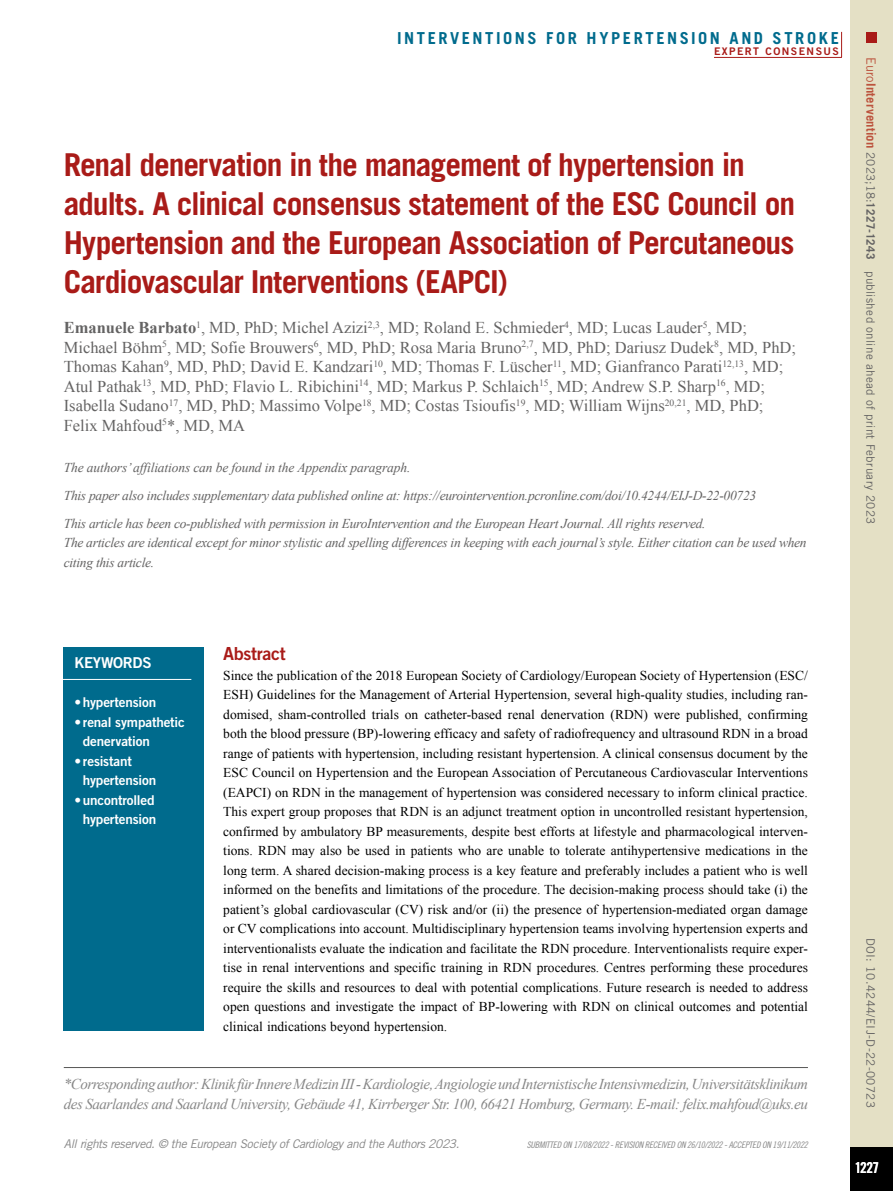
<style>
.page{position:relative;width:893px;height:1191px;background:#fff}
.page>*{position:absolute;margin:0;border:0;box-sizing:border-box;transform-origin:0 0}
.t1{font:700 31.5px/39px "Trade Gothic LT Std";letter-spacing:-.035em;color:#a91b18}
.t2{font:18px "Trade Gothic LT Std Bd 2";letter-spacing:-.02em;color:#a91b18}
.t3{font:16.5px/19.5px "Times New Roman";color:#646363}
.t4{font:700 16.5px "Trade Gothic LT Std";letter-spacing:.155em;color:#006b8d}
.t5{font:italic 15px/19.5px "Times New Roman";letter-spacing:-.03em;color:#878787}
.t6{font:15px "Trade Gothic LT Std Bd 2";letter-spacing:-.02em;color:#fff}
.t7{font:15px "Trade Gothic LT Std Bd Cn 20";color:#fff}
.t8{font:13.5px/19.5px "Times New Roman";color:#000;text-align:justify}
.t9{font:italic 13.5px/28px "Times New Roman";letter-spacing:-.02em;color:#646363}
.t10{font:13.5px/19.5px "Trade Gothic LT Std Bd 2";letter-spacing:-.01em;color:#fff}
.t11{font:italic 12px "Trade Gothic LT Std";letter-spacing:-.025em;color:#878787}
.t12{font:11.7px "Trade Gothic LT Std";letter-spacing:.03em;color:#646363}
.t13{font:10.5px "Trade Gothic LT Std Bd 2";letter-spacing:.14em;color:#a91b18}
.t14{font:9px "Trade Gothic LT Std Cn 18 Obl";letter-spacing:-.02em;color:#878787}
.s1{font-weight:700}
.s2{font-size:12.75px;color:#bc533d}
.s3{font-weight:700;font-size:12.75px;color:#bc533d}
</style>
<div class="page">
<div style="left:850px;top:0;width:43px;height:1191px;background:#e4e0c5"></div>
<div style="left:850px;top:1147px;width:43px;height:44px;background:#000"></div>
<div style="left:866px;top:32px;width:11px;height:10px;background:#a91b18"></div>
<hr style="left:714px;top:57px;width:128px;height:1px;background:#a91b18">
<svg style="left:841px;top:32px;width:1px;height:25px"></svg>
<hr style="left:64px;top:1067px;width:744px;height:1px;background:#575756">
<div style="left:64px;top:647px;width:140px;height:383px;background:#006b8d"></div>
<hr style="left:62px;top:679px;width:129px;height:1px;background:#fff">
<p class="t4" style="left:397px;top:28px;width:443px">INTERVENTIONS FOR HYPERTENSION AND STROKE</p>
<p class="t13" style="left:714px;top:45px;width:127px">EXPERT CONSENSUS</p>
<h1 class="t1" style="left:64px;top:144px;width:733px">Renal denervation in the management of hypertension in adults. A clinical consensus statement of the ESC Council on Hypertension and the European Association of Percutaneous Cardiovascular Interventions (EAPCI)</h1>
<p class="t3" style="left:64px;top:318px;width:734px"><span class="s1">Emanuele Barbato</span><sup>1</sup>, MD, PhD; Michel Azizi<sup>2,3</sup>, MD; Roland E. Schmieder<sup>4</sup>, MD; Lucas Lauder<sup>5</sup>, MD; Michael Böhm<sup>5</sup>, MD; Sofie Brouwers<sup>6</sup>, MD, PhD; Rosa Maria Bruno<sup>2,7</sup>, MD, PhD; Dariusz Dudek<sup>8</sup>, MD, PhD; Thomas Kahan<sup>9</sup>, MD, PhD; David E. Kandzari<sup>10</sup>, MD; Thomas F. Lüscher<sup>11</sup>, MD; Gianfranco Parati<sup>12,13</sup>, MD; Atul Pathak<sup>13</sup>, MD, PhD; Flavio L. Ribichini<sup>14</sup>, MD; Markus P. Schlaich<sup>15</sup>, MD; Andrew S.P. Sharp<sup>16</sup>, MD; Isabella Sudano<sup>17</sup>, MD, PhD; Massimo Volpe<sup>18</sup>, MD; Costas Tsioufis<sup>19</sup>, MD; William Wijns<sup>20,21</sup>, MD, PhD; Felix Mahfoud<sup>5</sup>*, MD, MA</p>
<p class="t9" style="left:64px;top:453px;width:694px">The authors’ affiliations can be found in the Appendix paragraph.<br>This paper also includes supplementary data published online at: https://eurointervention.pcronline.com/doi/10.4244/EIJ-D-22-00723<br>This article has been co-published with permission in EuroIntervention and the European Heart Journal. All rights reserved.</p>
<p class="t9" style="left:64px;top:532px;width:744px;line-height:19.5px">The articles are identical except for minor stylistic and spelling differences in keeping with each journal’s style. Either citation can be used when citing this article.</p>
<p class="t12" style="left:878px;top:57px;width:468px;rotate:90deg"><span class="s2">Euro</span><span class="s3">Intervention</span> 2023;18:<span class="s1">1227-1243</span> published online ahead of print February 2023</p>
<p class="t6" style="left:74px;top:654px;width:79px">KEYWORDS</p>
<p class="t10" style="left:74px;top:692px;width:83px">•hypertension</p>
<p class="t10" style="left:83px;top:712px;width:103px;text-indent:-9px">• renal sympathetic denervation</p>
<p class="t10" style="left:83px;top:751px;width:75px;text-indent:-9px">• resistant hypertension</p>
<p class="t10" style="left:74px;top:790px;width:83px;text-align:right">•uncontrolled hypertension</p>
<h2 class="t2" style="left:223px;top:642px;width:64px">Abstract</h2>
<p class="t8" style="left:223px;top:665px;width:586px">Since the publication of the 2018 European Society of Cardiology/European Society of Hypertension (ESC/ ESH) Guidelines for the Management of Arterial Hypertension, several high-quality studies, including ran&shy;domised, sham-controlled trials on catheter-based renal denervation (RDN) were published, confirming both the blood pressure (BP)-lowering efficacy and safety of radiofrequency and ultrasound RDN in a broad range of patients with hypertension, including resistant hypertension. A clinical consensus document by the ESC Council on Hypertension and the European Association of Percutaneous Cardiovascular Interventions (EAPCI) on RDN in the management of hypertension was considered necessary to inform clinical practice.<br>This expert group proposes that RDN is an adjunct treatment option in uncontrolled resistant hypertension, confirmed by ambulatory BP measurements, despite best efforts at lifestyle and pharmacological interven&shy;tions. RDN may also be used in patients who are unable to tolerate antihypertensive medications in the long term. A shared decision-making process is a key feature and preferably includes a patient who is well informed on the benefits and limitations of the procedure. The decision-making process should take (i) the patient’s global cardiovascular (CV) risk and/or (ii) the presence of hypertension-mediated organ damage or CV complications into account. Multidisciplinary hypertension teams involving hypertension experts and interventionalists evaluate the indication and facilitate the RDN procedure. Interventionalists require exper&shy;tise in renal interventions and specific training in RDN procedures. Centres performing these procedures require the skills and resources to deal with potential complications. Future research is needed to address open questions and investigate the impact of BP-lowering with RDN on clinical outcomes and potential clinical indications beyond hypertension.</p>
<p class="t5" style="left:64px;top:1074px;width:746px">*Corresponding author: Klinik für Innere Medizin III - Kardiologie, Angiologie und Internistische Intensivmedizin, Universitätsklinikum des Saarlandes and Saarland University, Gebäude 41, Kirrberger Str. 100, 66421 Homburg, Germany. E-mail: felix.mahfoud@uks.eu</p>
<p class="t11" style="left:64px;top:1137px;width:397px">All rights reserved. © the European Society of Cardiology and the Authors 2023.</p>
<p class="t14" style="left:527px;top:1139px;width:283px">SUBMITTED ON 17/08/2022 - REVISION RECEIVED ON 26/10/2022 - ACCEPTED ON 19/11/2022</p>
<p class="t12" style="left:878px;top:937px;width:172px;rotate:90deg">DOI: 10.4244/EIJ-D-22-00723</p>
<p class="t7" style="left:855px;top:1158px;width:26px">1227</p>
</div>
